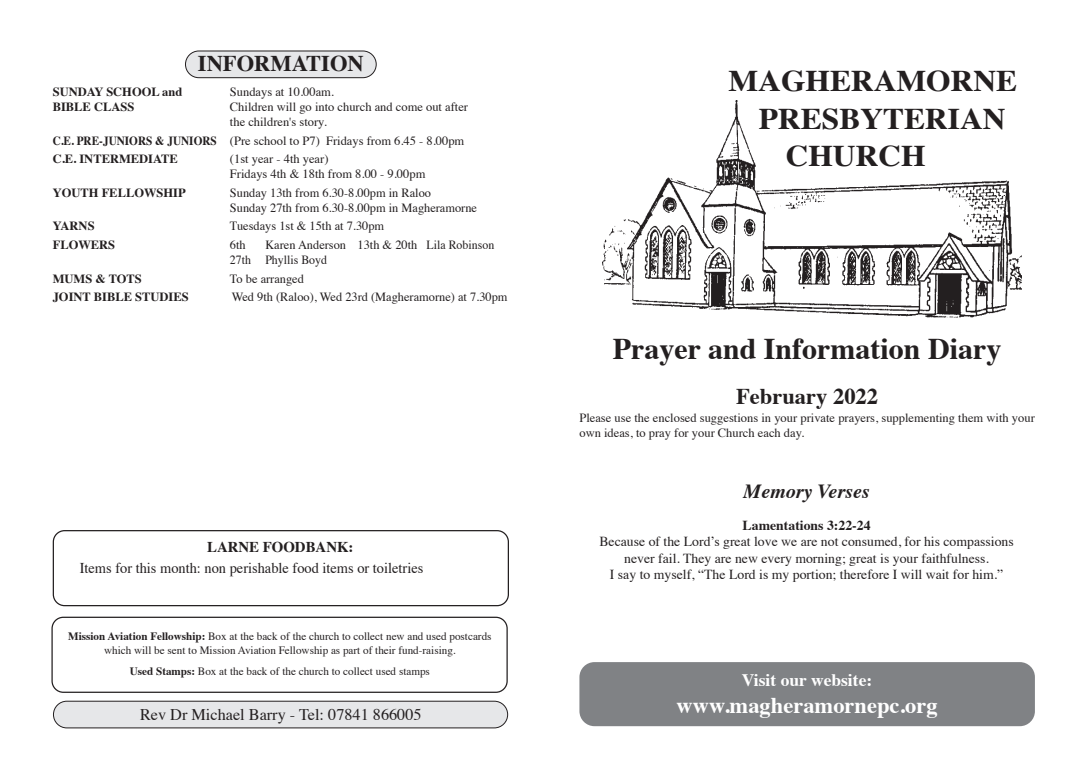
<style>
.page{position:relative;width:1088px;height:780px;background:#fff}
.page>*{position:absolute;margin:0;border:0;box-sizing:border-box;transform-origin:0 0}
.t1{font:700 30px "Times";color:#231f20;scale:1.05 1}
.t2{font:700 30px "Times";color:#231f20}
.t3{font:700 22.5px "Times";color:#231f20}
.t4{font:700 22.5px "Times";color:#fff}
.t5{font:italic 700 20px "Times";color:#231f20}
.t6{font:700 17.5px "Times";color:#fff}
.t7{font:16.25px "Times";color:#231f20}
.t8{font:15px "Times";color:#231f20;scale:.96 1}
.t9{font:700 15px "Times";color:#231f20}
.t10{font:13.75px/16.5px "Times";color:#231f20;text-align:center}
.t11{font:700 13.75px "Times";color:#231f20}
.t12{font:12.5px/15px "Times";color:#231f20}
.t13{font:700 12.5px "Times";color:#231f20}
.t14{font:700 12.5px/18.5px "Times";color:#231f20;scale:.9 1}
.t15{font:11.25px/13.5px "Times";color:#231f20;text-align:center}
.s1{font-weight:400}
.s2{font-weight:700}
</style>
<div class="page">
<img style="left:603px;top:100px;width:419px;height:218px">
<div style="left:185px;top:51px;width:191px;height:27px;background:#e6e7e9;border-radius:13px"></div>
<div style="left:185px;top:51px;width:191px;height:27px;border:1px solid #231f20;border-radius:13px"></div>
<div style="left:579px;top:662px;width:456px;height:64px;background:#808285;border-radius:15px"></div>
<div style="left:53px;top:701px;width:455px;height:26px;background:#e6e7e9;border-radius:13px"></div>
<div style="left:53px;top:700px;width:455px;height:28px;border:1px solid #231f20;border-radius:13px"></div>
<div style="left:51px;top:616px;width:457px;height:76px;border:1px solid #231f20;border-radius:11px"></div>
<div style="left:53px;top:530px;width:456px;height:76px;border:1px solid #231f20;border-radius:11px"></div>
<h2 class="t3" style="left:198px;top:42px;width:167px">INFORMATION</h2>
<p class="t13" style="left:53px;top:80px;width:131px">SUNDAY SCHOOL and</p>
<p class="t12" style="left:230px;top:83px;width:106px">Sundays at 10.00am.</p>
<p class="t13" style="left:53px;top:95px;width:83px">BIBLE CLASS</p>
<p class="t12" style="left:230px;top:98px;width:240px">Children will go into church and come out after the children's story.</p>
<p class="t14" style="left:53px;top:130px;width:459px">C.E. PRE-JUNIORS &amp; JUNIORS <span class="s1">(Pre school to P7) Fridays from 6.45 - 8.00pm<br></span>C.E. INTERMEDIATE</p>
<p class="t12" style="left:230px;top:150px;width:197px">(1st year - 4th year)<br>Fridays 4th &amp; 18th from 8.00 - 9.00pm</p>
<p class="t13" style="left:53px;top:181px;width:135px">YOUTH FELLOWSHIP</p>
<p class="t12" style="left:230px;top:184px;width:249px">Sunday 13th from 6.30-8.00pm in Raloo<br>Sunday 27th from 6.30-8.00pm in Magheramorne</p>
<p class="t13" style="left:53px;top:214px;width:43px">YARNS</p>
<p class="t12" style="left:230px;top:218px;width:156px">Tuesdays 1st &amp; 15th at 7.30pm</p>
<p class="t13" style="left:53px;top:233px;width:64px">FLOWERS</p>
<p class="t12" style="left:230px;top:236px;width:17px">6th</p>
<p class="t12" style="left:230px;top:236px;width:266px;text-indent:35px">Karen Anderson 13th &amp; 20th Lila Robinson<br>27th Phyllis Boyd</p>
<p class="t13" style="left:53px;top:266px;width:91px">MUMS &amp; TOTS</p>
<p class="t12" style="left:230px;top:270px;width:76px">To be arranged</p>
<p class="t13" style="left:53px;top:285px;width:137px">JOINT BIBLE STUDIES</p>
<p class="t12" style="left:232px;top:288px;width:277px">Wed 9th (Raloo), Wed 23rd (Magheramorne) at 7.30pm</p>
<p class="t9" style="left:207px;top:533px;width:148px">LARNE FOODBANK:</p>
<p class="t8" style="left:80px;top:553px;width:359px">Items for this month: non perishable food items or toiletries</p>
<p class="t15" style="left:68px;top:629px;width:425px"><span class="s2">Mission Aviation Fellowship:</span> Box at the back of the church to collect new and used postcards which will be sent to Mission Aviation Fellowship as part of their fund-raising.</p>
<p class="t15" style="left:130px;top:663px;width:302px"><span class="s2">Used Stamps:</span> Box at the back of the church to collect used stamps</p>
<h3 class="t7" style="left:140px;top:699px;width:283px">Rev Dr Michael Barry - Tel: 07841 866005</h3>
<h1 class="t1" style="left:728px;top:52px;width:276px">MAGHERAMORNE</h1>
<h1 class="t1" style="left:759px;top:90px;width:237px">PRESBYTERIAN</h1>
<h1 class="t1" style="left:786px;top:127px;width:135px">CHURCH</h1>
<h1 class="t2" style="left:613px;top:320px;width:390px">Prayer and Information Diary</h1>
<h2 class="t3" style="left:736px;top:374px;width:143px">February 2022</h2>
<p class="t12" style="left:579px;top:409px;width:457px">Please use the enclosed suggestions in your private prayers, supplementing them with your own ideas, to pray for your Church each day.</p>
<h3 class="t5" style="left:743px;top:472px;width:128px">Memory Verses</h3>
<p class="t11" style="left:742px;top:511px;width:129px">Lamentations 3:22-24</p>
<p class="t10" style="left:599px;top:532px;width:416px">Because of the Lord’s great love we are not consumed, for his compassions never fail. They are new every morning; great is your faithfulness.<br>I say to myself, “The Lord is my portion; therefore I will wait for him.”</p>
<h3 class="t6" style="left:742px;top:663px;width:132px">Visit our website:</h3>
<h2 class="t4" style="left:676px;top:683px;width:263px">www.magheramornepc.org</h2>
</div>
